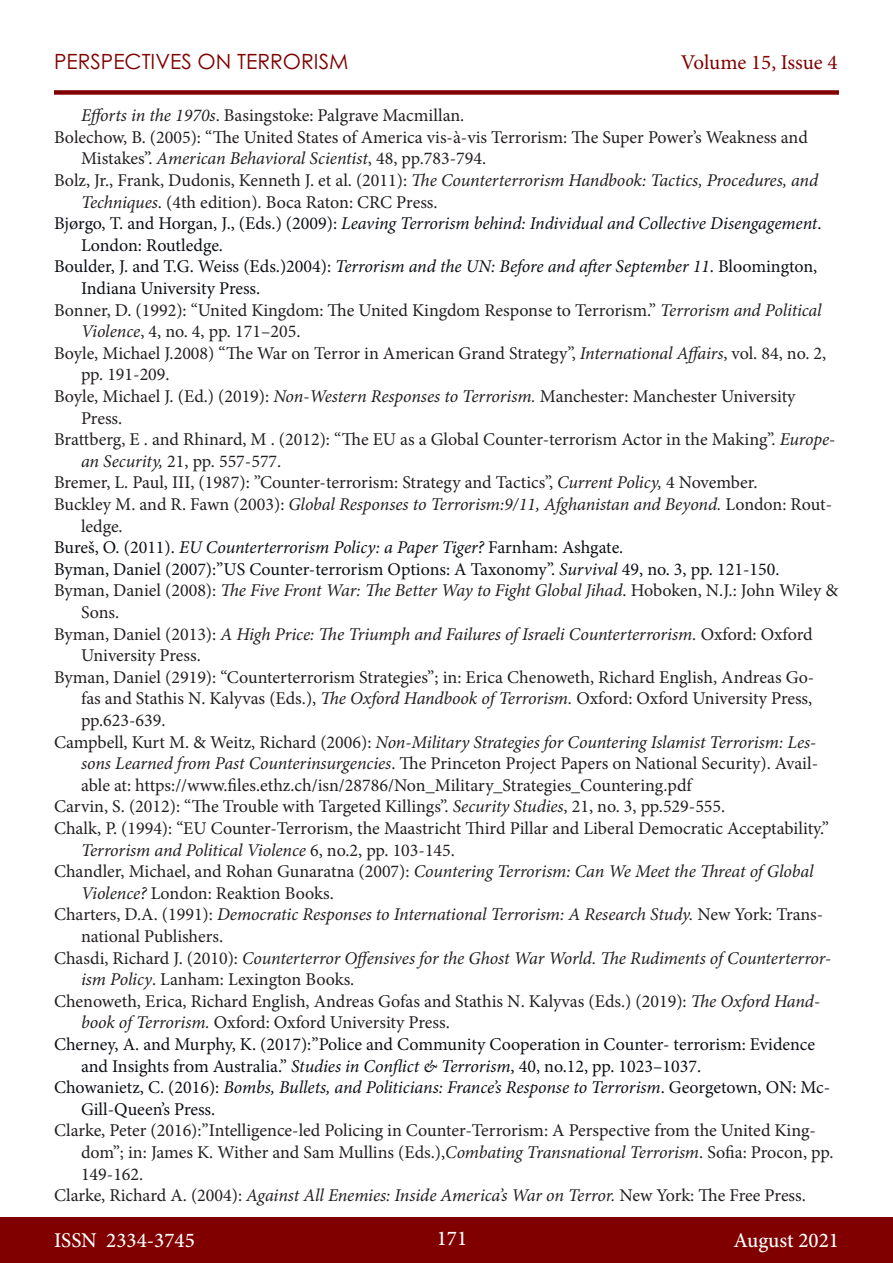
<style>
.page{position:relative;width:893px;height:1263px;background:#fff}
.page>*{position:absolute;margin:0;border:0;box-sizing:border-box;transform-origin:0 0}
.t1{font:500 21px "Minion Pro";color:#fff}
.t2{font:21px "Century Gothic Pro";color:#800000}
.t3{font:21px "Minion Pro";letter-spacing:-.005em;color:#800000}
.Normal__Web{font:18px/21.6px "Minion Pro";color:#231f20}
.Normal__Web-2{font:italic 18px/21.6px "Minion Pro";letter-spacing:-.01em;color:#231f20}
.t4{font:18px/21.6px "Minion Pro";color:#0c0f14}
.t5{font:italic 18px/21.6px "Minion Pro";letter-spacing:-.005em;color:#0c0f14}
.s1{font-style:italic}
.s2{font-style:normal}
</style>
<div class="page">
<div style="left:0;top:1217px;width:893px;height:46px;background:#800000"></div>
<div style="left:54px;top:90px;width:785px;height:5px;background:#800000"></div>
<p class="t2" style="left:54px;top:49px;width:296px">PERSPECTIVES ON TERRORISM</p>
<p class="t3" style="left:681px;top:48px;width:158px">Volume 15, Issue 4</p>
<p class="Normal__Web" style="left:81px;top:105px;width:385px"><span class="s1">Efforts in the 1970s</span>. Basingstoke: Palgrave Macmillan.</p>
<p class="Normal__Web" style="left:81px;top:126px;width:728px;text-indent:-27px">Bolechow, B. (2005): “The United States of America vis-à-vis Terrorism: The Super Power’s Weakness and<br>Mistakes”. <span class="s1">American Behavioral Scientist</span>, 48, pp.783-794.</p>
<p class="Normal__Web" style="left:81px;top:169px;width:739px;text-indent:-27px">Bolz, Jr., Frank, Dudonis, Kenneth J. et al. (2011): <span class="s1">The Counterterrorism Handbook: Tactics, Procedures, and<br>Techniques</span>. (4th edition). Boca Raton: CRC Press.</p>
<p class="t5" style="left:81px;top:213px;width:742px;text-indent:-27px"><span class="s2">Bjørgo, T. and Horgan, J., (Eds.) (2009):</span> Leaving Terrorism behind: Individual and Collective Disengagement<span class="s2">.<br>London: Routledge.</span></p>
<p class="t4" style="left:81px;top:256px;width:738px;text-indent:-27px">Boulder, J. and T.G. Weiss (Eds.)2004): <span class="s1">Terrorism and the UN: Before and after September 11</span>. Bloomington,<br>Indiana University Press.</p>
<p class="Normal__Web" style="left:81px;top:299px;width:742px;text-indent:-27px">Bonner, D. (1992): “United Kingdom: The United Kingdom Response to Terrorism.” <span class="s1">Terrorism and Political<br>Violence</span>, 4, no. 4, pp. 171–205.</p>
<p class="Normal__Web" style="left:81px;top:342px;width:747px;text-indent:-27px">Boyle, Michael J.2008) “The War on Terror in American Grand Strategy”, <span class="s1">International Affairs</span>, vol. 84, no. 2, pp. 191-209.</p>
<p class="Normal__Web" style="left:81px;top:385px;width:716px;text-indent:-27px">Boyle, Michael J. (Ed.) (2019): <span class="s1">Non-Western Responses to Terrorism.</span> Manchester: Manchester University<br>Press.</p>
<p class="Normal__Web" style="left:81px;top:429px;width:756px;text-indent:-27px">Brattberg, E . and Rhinard, M . (2012): “The EU as a Global Counter-terrorism Actor in the Making”. <span class="s1">Europe&shy;an Security,</span> 21, pp. 557-577.</p>
<p class="Normal__Web" style="left:54px;top:472px;width:705px">Bremer, L. Paul, III, (1987): ”Counter-terrorism: Strategy and Tactics”, <span class="s1">Current Policy,</span> 4 November.</p>
<p class="Normal__Web-2" style="left:81px;top:493px;width:753px;text-indent:-27px"><span class="s2">Buckley M. and R. Fawn (2003):</span> Global Responses to Terrorism:9/11, Afghanistan and Beyond. <span class="s2">London: Rout&shy;ledge.</span></p>
<p class="t5" style="left:54px;top:537px;width:571px"><span class="s2">Bureš, O. (2011).</span> EU Counterterrorism Policy: a Paper Tiger? <span class="s2">Farnham: Ashgate.</span></p>
<p class="t4" style="left:54px;top:558px;width:727px">Byman, Daniel (2007):”US Counter-terrorism Options: A Taxonomy”. <span class="s1">Survival</span> 49, no. 3, pp. 121-150.</p>
<p class="Normal__Web" style="left:81px;top:580px;width:759px;text-indent:-27px">Byman, Daniel (2008): <span class="s1">The Five Front War: The Better Way to Fight Global Jihad</span>. Hoboken, N.J.: John Wiley &amp;<br>Sons.</p>
<p class="Normal__Web-2" style="left:81px;top:623px;width:733px;text-indent:-27px"><span class="s2">Byman, Daniel (2013):</span> A High Price: The Triumph and Failures of Israeli Counterterrorism. <span class="s2">Oxford: Oxford<br>University Press.</span></p>
<p class="Normal__Web" style="left:81px;top:666px;width:735px;text-align:justify;text-indent:-27px">Byman, Daniel (2919): “Counterterrorism Strategies”; in: Erica Chenoweth, Richard English, Andreas Go&shy;fas and Stathis N. Kalyvas (Eds.), <span class="s1">The Oxford Handbook of Terrorism.</span> Oxford: Oxford University Press, pp.623-639.</p>
<p class="Normal__Web" style="left:81px;top:731px;width:739px;text-align:justify;text-indent:-27px">Campbell, Kurt M. &amp; Weitz, Richard (2006): <span class="s1">Non-Military Strategies for Countering Islamist Terrorism: Les&shy;sons Learned from Past Counterinsurgencies</span>. The Princeton Project Papers on National Security). Avail&shy;able at: https://www.files.ethz.ch/isn/28786/Non_Military_Strategies_Countering.pdf</p>
<p class="Normal__Web" style="left:54px;top:796px;width:673px">Carvin, S. (2012): “The Trouble with Targeted Killings”. <span class="s1">Security Studies</span>, 21, no. 3, pp.529-555.</p>
<p class="Normal__Web" style="left:81px;top:817px;width:749px;text-indent:-27px">Chalk, P. (1994): “EU Counter-Terrorism, the Maastricht Third Pillar and Liberal Democratic Acceptability.”<br><span class="s1">Terrorism and Political Violence</span> 6, no.2, pp. 103-145.</p>
<p class="Normal__Web" style="left:81px;top:861px;width:734px;text-indent:-27px">Chandler, Michael, and Rohan Gunaratna (2007): <span class="s1">Countering Terrorism: Can We Meet the Threat of Global<br>Violence?</span> London: Reaktion Books.</p>
<p class="Normal__Web-2" style="left:81px;top:904px;width:744px;text-indent:-27px"><span class="s2">Charters, D.A. (1991):</span> Democratic Responses to International Terrorism: A Research Study. <span class="s2">New York: Trans&shy;national Publishers.</span></p>
<p class="Normal__Web-2" style="left:81px;top:947px;width:752px;text-indent:-27px"><span class="s2">Chasdi, Richard J. (2010):</span> Counterterror Offensives for the Ghost War World. The Rudiments of Counterterror&shy;ism Policy<span class="s2">. Lanham: Lexington Books.</span></p>
<p class="Normal__Web" style="left:81px;top:990px;width:741px;text-indent:-27px">Chenoweth, Erica, Richard English, Andreas Gofas and Stathis N. Kalyvas (Eds.) (2019): <span class="s1">The Oxford Hand&shy;book of Terrorism.</span> Oxford: Oxford University Press.</p>
<p class="t4" style="left:81px;top:1033px;width:736px;text-indent:-27px">Cherney, A. and Murphy, K. (2017):”Police and Community Cooperation in Counter- terrorism: Evidence and Insights from Australia.” <span class="s1">Studies in Conflict &amp; Terrorism</span>, 40, no.12, pp. 1023–1037.</p>
<p class="t4" style="left:81px;top:1077px;width:751px;text-indent:-27px">Chowanietz, C. (2016): <span class="s1">Bombs, Bullets, and Politicians: France’s Response to Terrorism</span>. Georgetown, ON: Mc-<br>Gill-Queen’s Press.</p>
<p class="Normal__Web" style="left:81px;top:1120px;width:754px;text-indent:-27px">Clarke, Peter (2016):”Intelligence-led Policing in Counter-Terrorism: A Perspective from the United King&shy;dom”; in: James K. Wither and Sam Mullins (Eds.),<span class="s1">Combating Transnational Terrorism</span>. Sofia: Procon, pp.<br>149-162.</p>
<p class="Normal__Web-2" style="left:54px;top:1185px;width:753px"><span class="s2">Clarke, Richard A. (2004):</span> Against All Enemies: Inside America’s War on Terror. <span class="s2">New York: The Free Press.</span></p>
<p class="t1" style="left:54px;top:1226px;width:142px">ISSN 2334-3745</p>
<p class="t1" style="left:437px;top:1224px;width:32px">171</p>
<p class="t1" style="left:733px;top:1226px;width:107px">August 2021</p>
</div>
